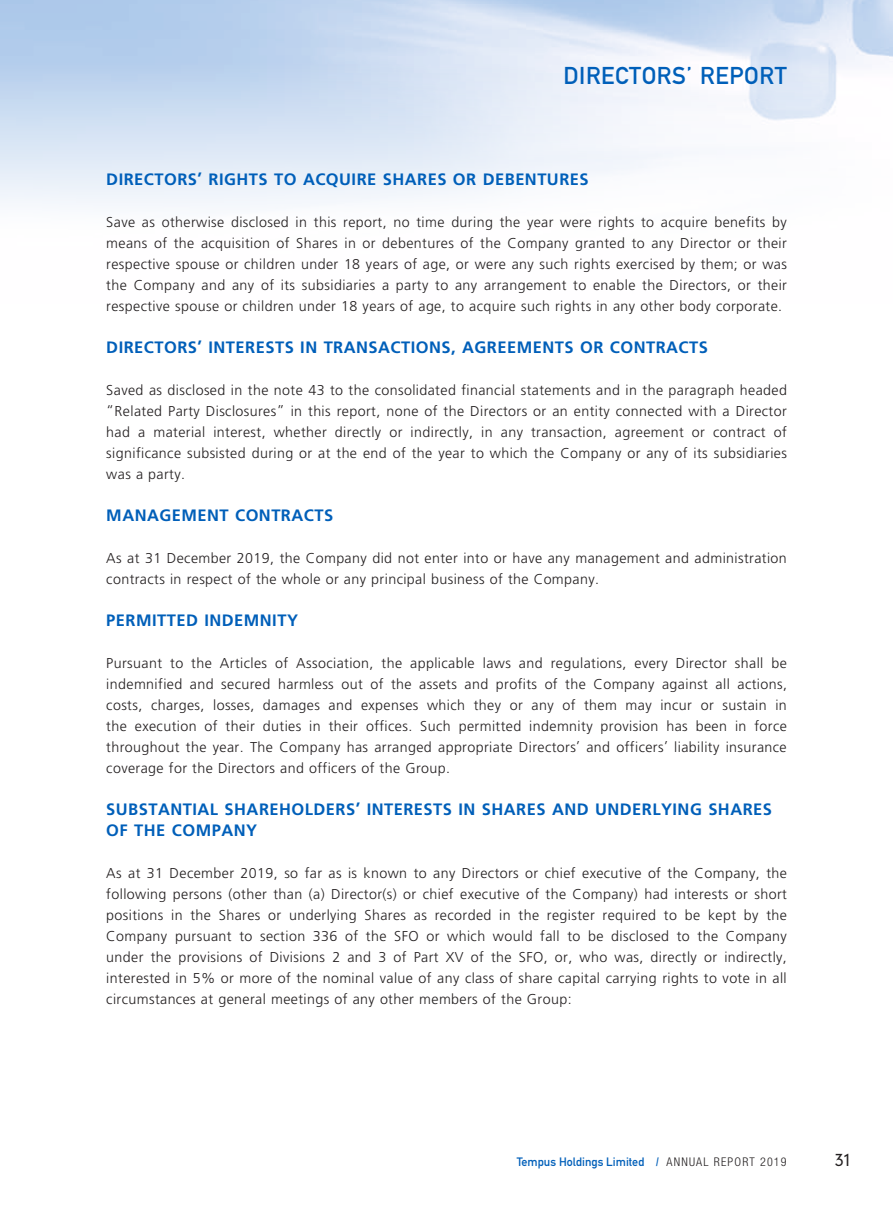
<style>
.page{position:relative;width:893px;height:1212px;background:#fff}
.page>*{position:absolute;margin:0;border:0;box-sizing:border-box;transform-origin:0 0}
.t1{font:24px "DIN Mittelschrift Std";letter-spacing:.025em;color:#005fb9}
.t2{font:700 16.5px/21px "Frutiger LT Std";letter-spacing:.03em;color:#005fb9}
.t3{font:300 16.5px "DIN Neuzeit Grotesk Std";color:#231f20}
.t4{font:300 14.25px/21px "Frutiger LT Std";letter-spacing:.03em;color:#231f20;text-align:justify}
.t5{font:12px "DIN Mittelschrift Std";color:#005fb9}
.s1{font-family:"DIN Engschrift Std"}
.s2{font-family:"Helvetica Neue LT Std";font-weight:300;font-stretch:condensed;color:#231f20}
</style>
<div class="page">
<h1 class="t1" style="left:564px;top:61px;width:225px">DIRECTORS’ REPORT</h1>
<p class="t2" style="left:106px;top:169px;width:484px">DIRECTORS’ RIGHTS TO ACQUIRE SHARES OR DEBENTURES</p>
<p class="t4" style="left:106px;top:212px;width:682px">Save as otherwise disclosed in this report, no time during the year were rights to acquire benefits by means of the acquisition of Shares in or debentures of the Company granted to any Director or their respective spouse or children under 18 years of age, or were any such rights exercised by them; or was the Company and any of its subsidiaries a party to any arrangement to enable the Directors, or their respective spouse or children under 18 years of age, to acquire such rights in any other body corporate.</p>
<p class="t2" style="left:106px;top:337px;width:603px">DIRECTORS’ INTERESTS IN TRANSACTIONS, AGREEMENTS OR CONTRACTS</p>
<p class="t4" style="left:106px;top:380px;width:682px">Saved as disclosed in the note 43 to the consolidated financial statements and in the paragraph headed “Related Party Disclosures” in this report, none of the Directors or an entity connected with a Director had a material interest, whether directly or indirectly, in any transaction, agreement or contract of significance subsisted during or at the end of the year to which the Company or any of its subsidiaries was a party.</p>
<p class="t2" style="left:106px;top:505px;width:228px">MANAGEMENT CONTRACTS</p>
<p class="t4" style="left:106px;top:548px;width:682px">As at 31 December 2019, the Company did not enter into or have any management and administration contracts in respect of the whole or any principal business of the Company.</p>
<p class="t2" style="left:106px;top:610px;width:193px">PERMITTED INDEMNITY</p>
<p class="t4" style="left:106px;top:653px;width:682px">Pursuant to the Articles of Association, the applicable laws and regulations, every Director shall be indemnified and secured harmless out of the assets and profits of the Company against all actions, costs, charges, losses, damages and expenses which they or any of them may incur or sustain in the execution of their duties in their offices. Such permitted indemnity provision has been in force throughout the year. The Company has arranged appropriate Directors’ and officers’ liability insurance coverage for the Directors and officers of the Group.</p>
<p class="t2" style="left:106px;top:799px;width:667px">SUBSTANTIAL SHAREHOLDERS’ INTERESTS IN SHARES AND UNDERLYING SHARES<br>OF THE COMPANY</p>
<p class="t4" style="left:106px;top:863px;width:682px">As at 31 December 2019, so far as is known to any Directors or chief executive of the Company, the following persons (other than (a) Director(s) or chief executive of the Company) had interests or short positions in the Shares or underlying Shares as recorded in the register required to be kept by the Company pursuant to section 336 of the SFO or which would fall to be disclosed to the Company under the provisions of Divisions 2 and 3 of Part XV of the SFO, or, who was, directly or indirectly, interested in 5% or more of the nominal value of any class of share capital carrying rights to vote in all circumstances at general meetings of any other members of the Group:</p>
<p class="t5" style="left:517px;top:1154px;width:271px">Tempus Holdings Limited <span class="s1">/</span> <span class="s2">ANNUAL REPORT 2019</span></p>
<p class="t3" style="left:835px;top:1150px;width:17px">31</p>
</div>
